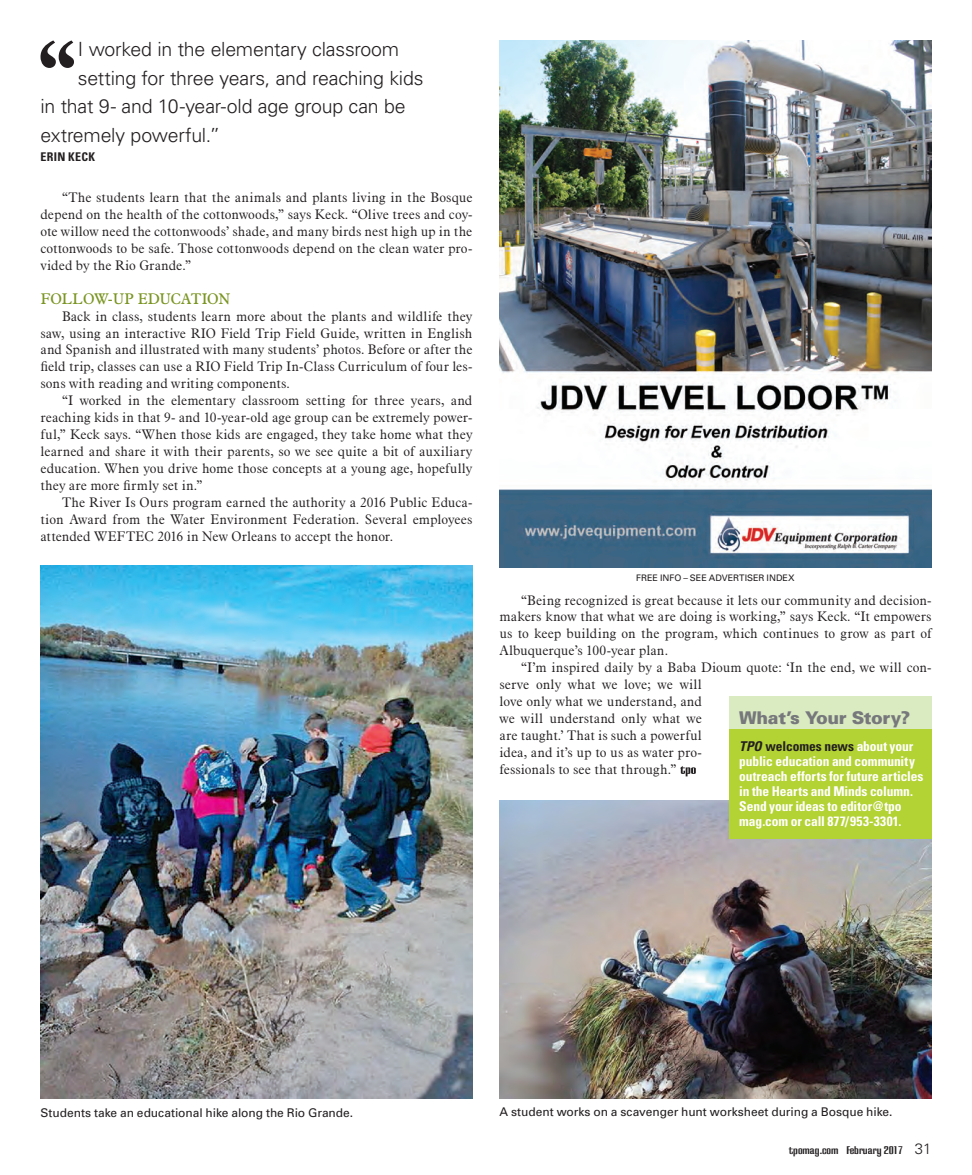
<style>
.page{position:relative;width:972px;height:1175px;background:#fff}
.page>*{position:absolute;margin:0;border:0;box-sizing:border-box;transform-origin:0 0}
.t1{font:700 87.3px "Aldine 721 BT";color:#231f20}
.t2{font:300 19.5px "Univers";letter-spacing:-.01em;color:#231f20}
.t3{font:900 17.55px "Univers";letter-spacing:-.02em;color:#76787b}
.t4{font:15px "Aldine 721 BT";letter-spacing:-.01em;color:#7a9522}
.t5{font:300 13.5px/17px "Aldine 721 BT";color:#231f20;text-align:justify}
.t6{font:700 condensed 13.5px/15px "Univers";letter-spacing:-.005em;color:#fff}
.t7{font:12px "Univers";letter-spacing:-.005em;color:#231f20}
.t8{font:700 condensed 12px "Univers";letter-spacing:.03em;color:#231f20}
.t9{font:11.7px "California Grotesk Bld";color:#231f20}
.t10{font:9px "Univers";color:#231f20}
.s1{font-style:italic;color:#231f20}
.s2{color:#231f20}
.s3{font-family:"Univers";font-weight:300;font-size:15px}
</style>
<div class="page">
<svg style="left:680px;top:766px;width:16px;height:10px"></svg>
<img style="left:40px;top:566px;width:432px;height:532px">
<img style="left:500px;top:800px;width:432px;height:298px">
<div style="left:729px;top:696px;width:203px;height:143px;background:#b3d234"></div>
<div style="left:729px;top:696px;width:203px;height:32px;background:#daeac1"></div>
<img style="left:500px;top:40px;width:432px;height:527px">
<h1 class="t1" style="left:37px;top:20px;width:41px">‘‘</h1>
<h2 class="t2" style="left:78px;top:38px;width:323px">I worked in the elementary classroom</h2>
<h2 class="t2" style="left:78px;top:66px;width:347px">setting for three years, and reaching kids</h2>
<h2 class="t2" style="left:41px;top:95px;width:367px">in that 9- and 10-year-old age group can be</h2>
<h2 class="t2" style="left:41px;top:123px;width:181px">extremely powerful.”</h2>
<p class="t8" style="left:40px;top:150px;width:56px">ERIN KECK</p>
<p class="t5" style="left:40px;top:189px;width:434px;text-indent:22px">“The students learn that the animals and plants living in the Bosque depend on the health of the cottonwoods,” says Keck. “Olive trees and coy&shy;ote willow need the cottonwoods’ shade, and many birds nest high up in the cottonwoods to be safe. Those cottonwoods depend on the clean water pro&shy;vided by the Rio Grande.”</p>
<p class="t4" style="left:40px;top:289px;width:191px">FOLLOW-UP EDUCATION</p>
<p class="t5" style="left:40px;top:307px;width:434px;text-indent:22px">Back in class, students learn more about the plants and wildlife they saw, using an interactive RIO Field Trip Field Guide, written in English and Spanish and illustrated with many students’ photos. Before or after the field trip, classes can use a RIO Field Trip In-Class Curriculum of four les&shy;sons with reading and writing components.</p>
<p class="t5" style="left:40px;top:392px;width:434px;text-indent:22px">“I worked in the elementary classroom setting for three years, and reaching kids in that 9- and 10-year-old age group can be extremely power&shy;ful,” Keck says. “When those kids are engaged, they take home what they learned and share it with their parents, so we see quite a bit of auxiliary education. When you drive home those concepts at a young age, hopefully they are more firmly set in.”</p>
<p class="t5" style="left:40px;top:493px;width:433px;text-indent:22px">The River Is Ours program earned the authority a 2016 Public Educa&shy;tion Award from the Water Environment Federation. Several employees attended WEFTEC 2016 in New Orleans to accept the honor.</p>
<p class="t10" style="left:636px;top:571px;width:160px">FREE INFO – SEE ADVERTISER INDEX</p>
<p class="t5" style="left:500px;top:591px;width:434px;text-indent:22px">“Being recognized is great because it lets our community and decision&shy;makers know that what we are doing is working,” says Keck. “It empowers us to keep building on the program, which continues to grow as part of Albuquerque’s 100-year plan.</p>
<p class="t5" style="left:500px;top:659px;width:434px;text-align:left;text-indent:22px">“I’m inspired daily by a Baba Dioum quote: ‘In the end, we will con&shy;serve only what we love; we will<br>love only what we understand, and<br>we will understand only what we<br>are taught.’ That is such a powerful<br>idea, and it’s up to us as water pro-<br>fessionals to see that through.”</p>
<p class="t3" style="left:739px;top:707px;width:173px">What’s Your Story?</p>
<p class="t6" style="left:739px;top:739px;width:186px"><span class="s1">TPO</span> <span class="s2">welcomes news</span> about your public education and community outreach efforts for future articles in the Hearts and Minds column.<br>Send your ideas to editor@tpo mag.com or call 877/953-3301.</p>
<p class="t7" style="left:40px;top:1104px;width:314px">Students take an educational hike along the Rio Grande.</p>
<p class="t7" style="left:500px;top:1104px;width:394px">A student works on a scavenger hunt worksheet during a Bosque hike.</p>
<p class="t9" style="left:789px;top:1142px;width:144px">tpomag.com February 2017 <span class="s3">31</span></p>
</div>
